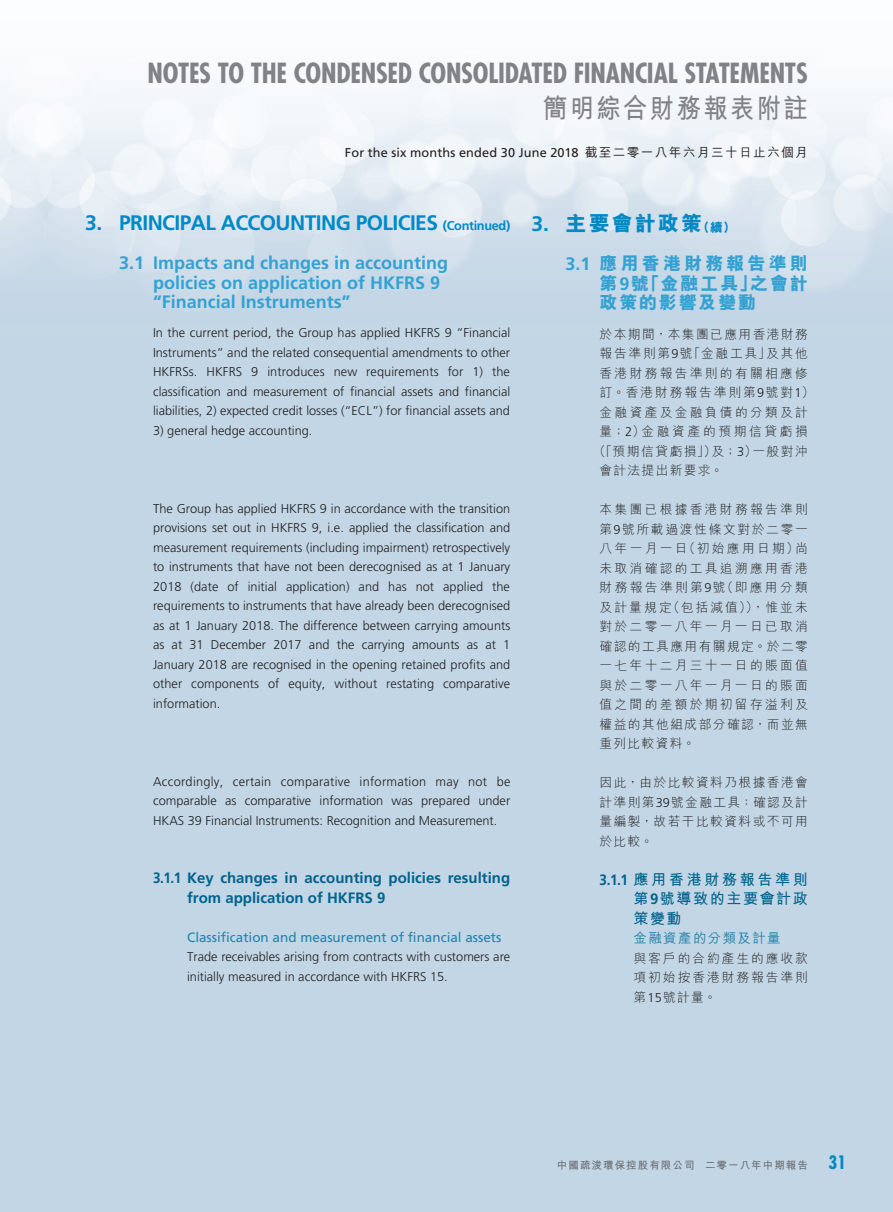
<style>
.page{position:relative;width:893px;height:1212px;background:#fff}
.page>*{position:absolute;margin:0;border:0;box-sizing:border-box;transform-origin:0 0}
.t1{font:700 condensed 27px "Futura Std";letter-spacing:-.01em;color:#808285}
.t2{font:700 27px "M Hei HK";letter-spacing:.1em;color:#808285;scale:.9 1}
.t3{font:700 21px "Frutiger LT Std";letter-spacing:-.025em;color:#0089c4}
.t4{font:800 21px "M Hei HK";letter-spacing:.1em;color:#0089c4}
.t5{font:700 18px/19.5px "Frutiger LT Std";color:#33a2d2}
.t6{font:800 18px/19.5px "M Hei HK";letter-spacing:.11em;color:#33a2d2;text-align:justify}
.t7{font:700 15px/19.5px "Frutiger LT Std";color:#00638d;scale:.9 1}
.t8{font:700 15px/19.5px "M Hei HK";letter-spacing:.11em;color:#00638d;text-align:justify}
.t9{font:13.5px "Frutiger LT Std";color:#2683aa}
.t10{font:500 13.5px "M Hei HK";letter-spacing:.1em;color:#2683aa}
.t11{font:300 12.75px/19.5px "Frutiger LT Std";color:#231f20;text-align:justify}
.t12{font:300 12.75px/19.5px "M Hei HK";letter-spacing:.135em;color:#231f20;text-align:justify}
.t13{font:12.75px "Frutiger LT Std";letter-spacing:.01em;color:#231f20}
.t14{font:300 12.75px "M Hei HK";letter-spacing:.18em;color:#231f20}
.t15{font:300 12.75px "M Hei HK";letter-spacing:.11em;color:#231f20}
.t16{font:300 12.75px "M Hei HK";letter-spacing:.205em;color:#231f20}
.t17{font:300 12.75px "M Hei HK";letter-spacing:.1em;color:#231f20}
.t18{font:700 10.5px "M Hei HK";letter-spacing:.1em;color:#6c6d70}
.s1{font-family:"M Hei HK";font-weight:500}
.s2{font-size:12.75px}
.s3{font-family:"Frutiger LT Std";font-weight:700}
.s4{font-family:"Frutiger LT Std"}
.s5{font-family:"Futura Std";font-stretch:condensed;font-size:18px;color:#0089c4}
</style>
<div class="page">
<h1 class="t1" style="left:147px;top:56px;width:662px">NOTES TO THE CONDENSED CONSOLIDATED FINANCIAL STATEMENTS</h1>
<h1 class="t2" style="left:543px;top:89px;width:296px">簡明綜合財務報表附註</h1>
<p class="t13" style="left:345px;top:145px;width:464px">For the six months ended 30 June 2018 <span class="s1">截至二零一八年六月三十日止六個月</span></p>
<h2 class="t3" style="left:85px;top:210px;width:427px">3. PRINCIPAL ACCOUNTING POLICIES <span class="s2">(Continued)</span></h2>
<h3 class="t5" style="left:153px;top:253px;width:297px;text-indent:-34px">3.1 Impacts and changes in accounting policies on application of HKFRS 9 “Financial Instruments”</h3>
<p class="t11" style="left:153px;top:323px;width:359px">In the current period, the Group has applied HKFRS 9 “Financial Instruments” and the related consequential amendments to other HKFRSs. HKFRS 9 introduces new requirements for 1) the classification and measurement of financial assets and financial liabilities, 2) expected credit losses (“ECL”) for financial assets and</p>
<p class="t11" style="left:153px;top:421px;width:161px">3) general hedge accounting.</p>
<p class="t11" style="left:153px;top:499px;width:359px">The Group has applied HKFRS 9 in accordance with the transition provisions set out in HKFRS 9, i.e. applied the classification and measurement requirements (including impairment) retrospectively to instruments that have not been derecognised as at 1 January 2018 (date of initial application) and has not applied the requirements to instruments that have already been derecognised as at 1 January 2018. The difference between carrying amounts as at 31 December 2017 and the carrying amounts as at 1<br>January 2018 are recognised in the opening retained profits and other components of equity, without restating comparative information.</p>
<p class="t11" style="left:153px;top:772px;width:359px">Accordingly, certain comparative information may not be comparable as comparative information was prepared under HKAS 39 Financial Instruments: Recognition and Measurement.</p>
<p class="t7" style="left:187px;top:868px;width:361px;text-indent:-34px">3.1.1 Key changes in accounting policies resulting from application of HKFRS 9</p>
<p class="t9" style="left:187px;top:929px;width:316px">Classification and measurement of financial assets</p>
<p class="t11" style="left:187px;top:947px;width:325px">Trade receivables arising from contracts with customers are initially measured in accordance with HKFRS 15.</p>
<h2 class="t4" style="left:531px;top:213px;width:205px"><span class="s3">3.</span> 主要會計政策<span class="s2">（續）</span></h2>
<h3 class="t6" style="left:600px;top:254px;width:210px;text-indent:-34px"><span class="s3">3.1</span> 應用香港財務報告準則第<span class="s3">9</span>號「金融工具」之會計政策的影響及變動</h3>
<p class="t15" style="left:600px;top:327px;width:210px">於本期間，本集團已應用香港財務</p>
<p class="t12" style="left:600px;top:343px;width:210px">報告準則第<span class="s4">9</span>號「金融工具」及其他</p>
<p class="t14" style="left:600px;top:366px;width:210px">香港財務報告準則的有關相應修</p>
<p class="t12" style="left:600px;top:382px;width:216px">訂。香港財務報告準則第<span class="s4">9</span>號對<span class="s4">1</span>）</p>
<p class="t14" style="left:600px;top:405px;width:210px">金融資產及金融負債的分類及計</p>
<p class="t16" style="left:600px;top:425px;width:210px">量；<span class="s4">2</span>）金融資產的預期信貸虧損</p>
<p class="t12" style="left:593px;top:441px;width:216px">（「預期信貸虧損」）及；<span class="s4">3</span>）一般對沖</p>
<p class="t17" style="left:600px;top:464px;width:125px">會計法提出新要求。</p>
<p class="t12" style="left:600px;top:499px;width:210px">本集團已根據香港財務報告準則第<span class="s4">9</span>號所載過渡性條文對於二零一八年一月一日（初始應用日期）尚未取消確認的工具追溯應用香港財務報告準則第<span class="s4">9</span>號（即應用分類及計量規定（包括減值）），惟並未對於二零一八年一月一日已取消確認的工具應用有關規定。於二零一七年十二月三十一日的賬面值與於二零一八年一月一日的賬面值之間的差額於期初留存溢利及權益的其他組成部分確認，而並無重列比較資料。</p>
<p class="t12" style="left:600px;top:772px;width:210px">因此，由於比較資料乃根據香港會計準則第<span class="s4">39</span>號金融工具：確認及計量編製，故若干比較資料或不可用於比較。</p>
<p class="t8" style="left:634px;top:868px;width:176px;text-indent:-34px"><span class="s4">3.1.1</span> 應用香港財務報告準則第<span class="s4">9</span>號導致的主要會計政策變動</p>
<p class="t10" style="left:634px;top:928px;width:149px">金融資產的分類及計量</p>
<p class="t12" style="left:634px;top:948px;width:176px">與客戶的合約產生的應收款項初始按香港財務報告準則第<span class="s4">15</span>號計量。</p>
<p class="t18" style="left:557px;top:1157px;width:291px">中國疏浚環保控股有限公司 二零一八年中期報告 <span class="s5">31</span></p>
</div>
